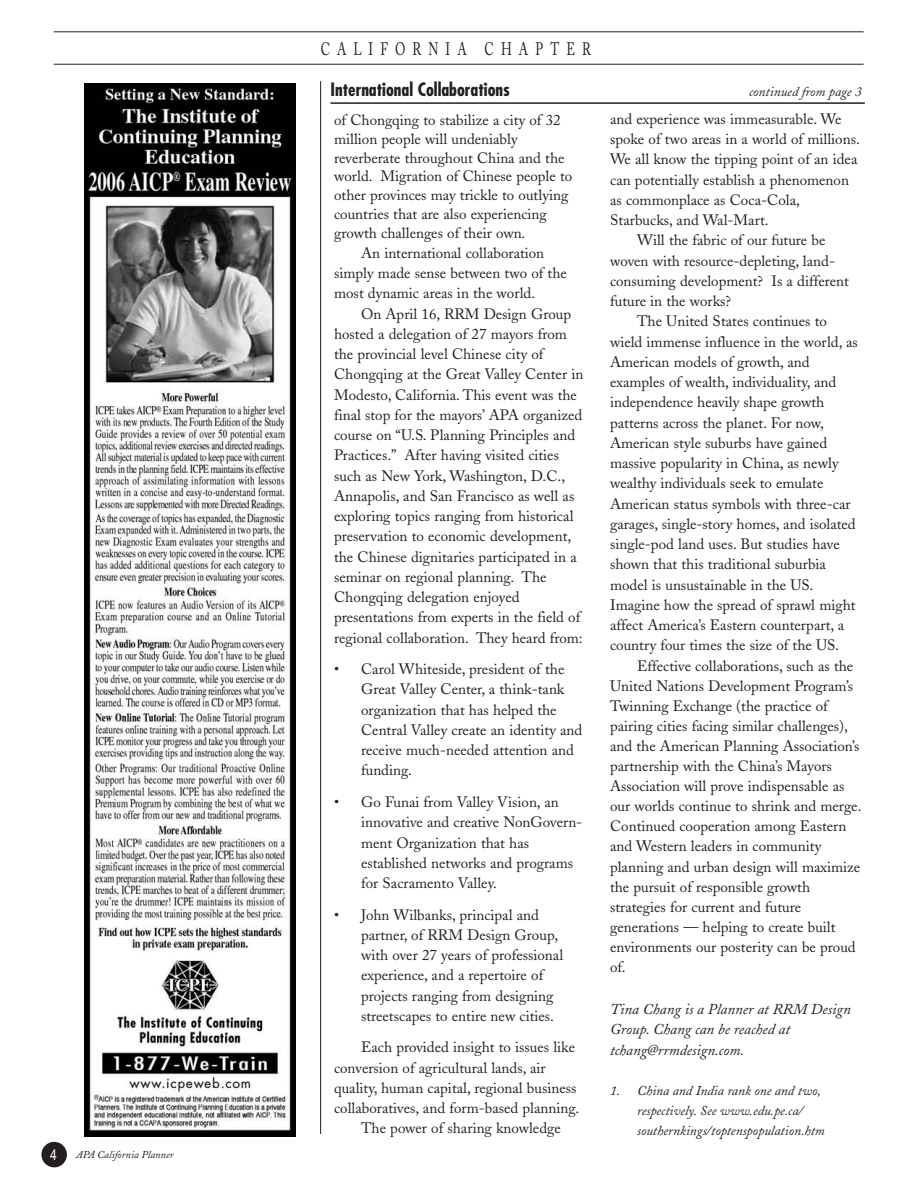
<style>
.page{position:relative;width:918px;height:1188px;background:#fff}
.page>*{position:absolute;margin:0;border:0;box-sizing:border-box;transform-origin:0 0}
.t1{font:700 condensed 18px "Futura";color:#231f20}
.t2{font:18px "Adobe Caslon";letter-spacing:.565em;color:#231f20;scale:.7 1}
.t3{font:15px/20.2px "Adobe Caslon";color:#231f20}
.t4{font:italic 15px/20.1px "Adobe Caslon";color:#231f20}
.t5{font:15px "Arial Narrow";color:#fff}
.t6{font:italic 13.5px/20.1px "Adobe Caslon";color:#231f20}
.t7{font:italic 10.5px "Adobe Caslon";color:#231f20}
</style>
<div class="page">
<hr style="left:54px;top:31px;width:810px;height:1px;background:#231f20">
<hr style="left:54px;top:64px;width:810px;height:1px;background:#231f20">
<div style="left:41px;top:1142px;width:26px;height:25px;background:#231f20;border-radius:50%"></div>
<hr style="left:330px;top:102px;width:535px;height:2px;background:#231f20">
<hr style="left:320px;top:81px;width:1px;height:1053px;background:#231f20">
<img style="left:85px;top:83px;width:211px;height:1053px">
<p class="t5" style="left:50px;top:1146px;width:8px">4</p>
<p class="t7" style="left:76px;top:1151px;width:99px">APA California Planner</p>
<p class="t2" style="left:321px;top:42px;width:387px">CALIFORNIA CHAPTER</p>
<p class="t1" style="left:330px;top:82px;width:181px">International Collaborations</p>
<p class="t6" style="left:749px;top:83px;width:114px">continued from page 3</p>
<p class="t3" style="left:334px;top:112px;width:240px;line-height:18.8px">of Chongqing to stabilize a city of 32 million people will undeniably reverberate throughout China and the world. Migration of Chinese people to other provinces may trickle to outlying countries that are also experiencing growth challenges of their own.</p>
<p class="t3" style="left:334px;top:244px;width:234px;text-indent:27px">An international collaboration simply made sense between two of the most dynamic areas in the world.</p>
<p class="t3" style="left:334px;top:305px;width:251px;text-indent:27px">On April 16, RRM Design Group hosted a delegation of 27 mayors from the provincial level Chinese city of Chongqing at the Great Valley Center in Modesto, California. This event was the final stop for the mayors’ APA organized course on “U.S. Planning Principles and Practices.” After having visited cities such as New York, Washington, D.C., Annapolis, and San Francisco as well as exploring topics ranging from historical preservation to economic development, the Chinese dignitaries participated in a seminar on regional planning. The Chongqing delegation enjoyed presentations from experts in the field of regional collaboration. They heard from:</p>
<p class="t3" style="left:361px;top:661px;width:223px;text-indent:-27px">• Carol Whiteside, president of the<br>Great Valley Center, a think-tank organization that has helped the<br>Central Valley create an identity and receive much-needed attention and funding.</p>
<p class="t3" style="left:361px;top:794px;width:223px;text-indent:-27px">• Go Funai from Valley Vision, an innovative and creative NonGovern&shy;ment Organization that has established networks and programs for Sacramento Valley.</p>
<p class="t3" style="left:361px;top:906px;width:204px;text-indent:-27px">• John Wilbanks, principal and partner, of RRM Design Group, with over 27 years of professional experience, and a repertoire of projects ranging from designing streetscapes to entire new cities.</p>
<p class="t3" style="left:361px;top:1039px;width:215px">Each provided insight to issues like</p>
<p class="t3" style="left:334px;top:1059px;width:213px">conversion of agricultural lands, air</p>
<p class="t3" style="left:334px;top:1080px;width:244px">quality, human capital, regional business</p>
<p class="t3" style="left:334px;top:1100px;width:247px">collaboratives, and form-based planning.</p>
<p class="t3" style="left:361px;top:1120px;width:201px">The power of sharing knowledge</p>
<p class="t3" style="left:610px;top:111px;width:233px">and experience was immeasurable. We</p>
<p class="t3" style="left:610px;top:131px;width:251px">spoke of two areas in a world of millions.</p>
<p class="t3" style="left:610px;top:151px;width:249px">We all know the tipping point of an idea</p>
<p class="t3" style="left:610px;top:171px;width:240px">can potentially establish a phenomenon</p>
<p class="t3" style="left:610px;top:192px;width:191px">as commonplace as Coca-Cola,</p>
<p class="t3" style="left:610px;top:212px;width:160px">Starbucks, and Wal-Mart.</p>
<p class="t3" style="left:637px;top:232px;width:190px">Will the fabric of our future be</p>
<p class="t3" style="left:610px;top:252px;width:226px">woven with resource-depleting, land-</p>
<p class="t3" style="left:610px;top:273px;width:240px">consuming development? Is a different</p>
<p class="t3" style="left:610px;top:293px;width:122px">future in the works?</p>
<p class="t3" style="left:637px;top:313px;width:191px">The United States continues to</p>
<p class="t3" style="left:610px;top:333px;width:249px">wield immense influence in the world, as</p>
<p class="t3" style="left:610px;top:354px;width:201px">American models of growth, and</p>
<p class="t3" style="left:610px;top:374px;width:228px">examples of wealth, individuality, and</p>
<p class="t3" style="left:610px;top:394px;width:216px">independence heavily shape growth</p>
<p class="t3" style="left:610px;top:414px;width:215px">patterns across the planet. For now,</p>
<p class="t3" style="left:610px;top:435px;width:219px">American style suburbs have gained</p>
<p class="t3" style="left:610px;top:455px;width:230px">massive popularity in China, as newly</p>
<p class="t3" style="left:610px;top:475px;width:215px">wealthy individuals seek to emulate</p>
<p class="t3" style="left:610px;top:495px;width:242px">American status symbols with three-car</p>
<p class="t3" style="left:610px;top:516px;width:247px">garages, single-story homes, and isolated</p>
<p class="t3" style="left:610px;top:536px;width:231px">single-pod land uses. But studies have</p>
<p class="t3" style="left:610px;top:556px;width:217px">shown that this traditional suburbia</p>
<p class="t3" style="left:610px;top:576px;width:205px">model is unsustainable in the US.</p>
<p class="t3" style="left:610px;top:597px;width:247px">Imagine how the spread of sprawl might</p>
<p class="t3" style="left:610px;top:617px;width:236px">affect America’s Eastern counterpart, a</p>
<p class="t3" style="left:610px;top:637px;width:230px">country four times the size of the US.</p>
<p class="t3" style="left:637px;top:657px;width:218px">Effective collaborations, such as the</p>
<p class="t3" style="left:610px;top:677px;width:245px">United Nations Development Program’s</p>
<p class="t3" style="left:610px;top:697px;width:219px">Twinning Exchange (the practice of</p>
<p class="t3" style="left:610px;top:717px;width:239px">pairing cities facing similar challenges),</p>
<p class="t3" style="left:610px;top:738px;width:251px">and the American Planning Association’s</p>
<p class="t3" style="left:610px;top:758px;width:223px">partnership with the China’s Mayors</p>
<p class="t3" style="left:610px;top:778px;width:236px">Association will prove indispensable as</p>
<p class="t3" style="left:610px;top:798px;width:253px">our worlds continue to shrink and merge.</p>
<p class="t3" style="left:610px;top:818px;width:238px">Continued cooperation among Eastern</p>
<p class="t3" style="left:610px;top:838px;width:213px">and Western leaders in community</p>
<p class="t3" style="left:610px;top:858px;width:252px">planning and urban design will maximize</p>
<p class="t3" style="left:610px;top:878px;width:202px">the pursuit of responsible growth</p>
<p class="t3" style="left:610px;top:898px;width:193px">strategies for current and future</p>
<p class="t3" style="left:610px;top:918px;width:227px">generations — helping to create built</p>
<p class="t3" style="left:610px;top:939px;width:247px">environments our posterity can be proud</p>
<p class="t3" style="left:610px;top:959px;width:17px">of.</p>
<p class="t4" style="left:610px;top:1001px;width:242px">Tina Chang is a Planner at RRM Design<br>Group. Chang can be reached at tchang@rrmdesign.com.</p>
<p class="t6" style="left:637px;top:1082px;width:189px;text-indent:-27px">1. China and India rank one and two, respectively. See www.edu.pe.ca/ southernkings/toptenspopulation.htm</p>
</div>
